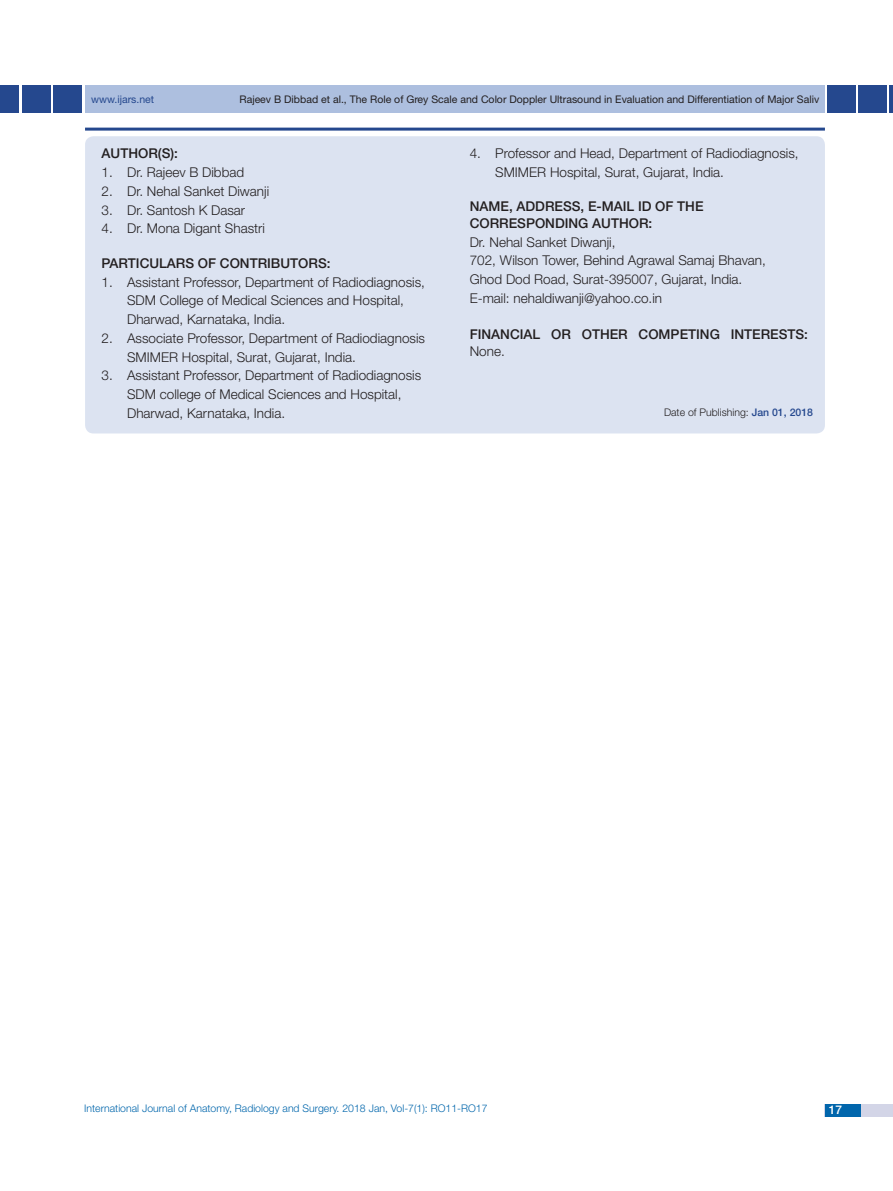
<style>
.page{position:relative;width:893px;height:1191px;background:#fff}
.page>*{position:absolute;margin:0;border:0;box-sizing:border-box;transform-origin:0 0}
.t1{font:300 13.5px/18.8px "Helvetica Neue";color:#231f20}
.t2{font:500 13.5px/17.2px "Helvetica Neue";color:#231f20}
.t3{font:500 12px "Helvetica Neue";color:#fff}
.t4{font:10.5px "Helvetica Neue";color:#231f20}
.t5{font:300 10.5px "Helvetica Neue";color:#0166ac}
.t6{font:300 10.5px "Helvetica Neue";color:#231f20}
.t7{font:10.5px "Helvetica Neue";color:#25488e}
.s1{font-weight:300}
.s2{font-weight:500;color:#25488e}
</style>
<div class="page">
<div style="left:85px;top:85px;width:740px;height:28px;background:#adbfdf"></div>
<div style="left:0;top:85px;width:19px;height:28px;background:#25488e"></div>
<div style="left:22px;top:85px;width:29px;height:28px;background:#25488e"></div>
<hr style="left:889px;top:85px;width:4px;height:28px;background:#25488e">
<div style="left:858px;top:85px;width:29px;height:28px;background:#25488e"></div>
<div style="left:825px;top:1103px;width:68px;height:13px;background:#d3d5e7"></div>
<div style="left:825px;top:1103px;width:35px;height:13px;background:#0166ac"></div>
<div style="left:53px;top:85px;width:29px;height:28px;background:#25488e"></div>
<div style="left:827px;top:85px;width:29px;height:28px;background:#25488e"></div>
<hr style="left:85px;top:128px;width:740px;height:3px;background:#25488e">
<div style="left:85px;top:136px;width:740px;height:297px;background:#dce3f1;border-radius:9px"></div>
<p class="t7" style="left:91px;top:93px;width:64px">www.ijars.net</p>
<p class="t4" style="left:239px;top:93px;width:581px">Rajeev B Dibbad et al., The Role of Grey Scale and Color Doppler Ultrasound in Evaluation and Differentiation of Major Saliv</p>
<p class="t2" style="left:102px;top:145px;width:78px">AUTHOR(S):</p>
<p class="t1" style="left:102px;top:163px;width:144px">1. Dr. Rajeev B Dibbad</p>
<p class="t1" style="left:102px;top:181px;width:169px">2. Dr. Nehal Sanket Diwanji</p>
<p class="t1" style="left:102px;top:200px;width:145px">3. Dr. Santosh K Dasar</p>
<p class="t1" style="left:102px;top:219px;width:165px">4. Dr. Mona Digant Shastri</p>
<p class="t2" style="left:102px;top:254px;width:230px">PARTICULARS OF CONTRIBUTORS:</p>
<p class="t1" style="left:127px;top:272px;width:299px;text-indent:-26px">1. Assistant Professor, Department of Radiodiagnosis,<br>SDM College of Medical Sciences and Hospital,<br>Dharwad, Karnataka, India.</p>
<p class="t1" style="left:127px;top:328px;width:299px;text-indent:-26px">2. Associate Professor, Department of Radiodiagnosis<br>SMIMER Hospital, Surat, Gujarat, India.</p>
<p class="t1" style="left:127px;top:366px;width:296px;text-indent:-26px">3. Assistant Professor, Department of Radiodiagnosis<br>SDM college of Medical Sciences and Hospital,<br>Dharwad, Karnataka, India.</p>
<p class="t1" style="left:495px;top:144px;width:305px;text-indent:-26px">4. Professor and Head, Department of Radiodiagnosis,<br>SMIMER Hospital, Surat, Gujarat, India.</p>
<p class="t2" style="left:470px;top:197px;width:234px">NAME, ADDRESS, E-MAI L ID OF THE<br>CORRESPONDING AUTHOR:</p>
<p class="t1" style="left:470px;top:232px;width:147px">Dr. Nehal Sanket Diwanji,</p>
<p class="t1" style="left:470px;top:251px;width:298px">702, Wilson Tower, Behind Agrawal Samaj Bhavan,</p>
<p class="t1" style="left:470px;top:270px;width:274px">Ghod Dod Road, Surat-395007, Gujarat, India.</p>
<p class="t1" style="left:470px;top:288px;width:194px">E-mail: nehaldiwanji@yahoo.co.in</p>
<p class="t2" style="left:470px;top:325px;width:340px">FINANCIAL OR OTHER COMPETING INTERESTS:<br><span class="s1">None.</span></p>
<p class="t6" style="left:664px;top:406px;width:150px">Date of Publishing: <span class="s2">JAN 01, 2018</span></p>
<p class="t5" style="left:84px;top:1101px;width:405px">International Journal of Anatomy, Radiology and Surgery. 2018 Jan, Vol-7(1): RO11-RO17</p>
<p class="t3" style="left:829px;top:1102px;width:15px">17</p>
</div>
